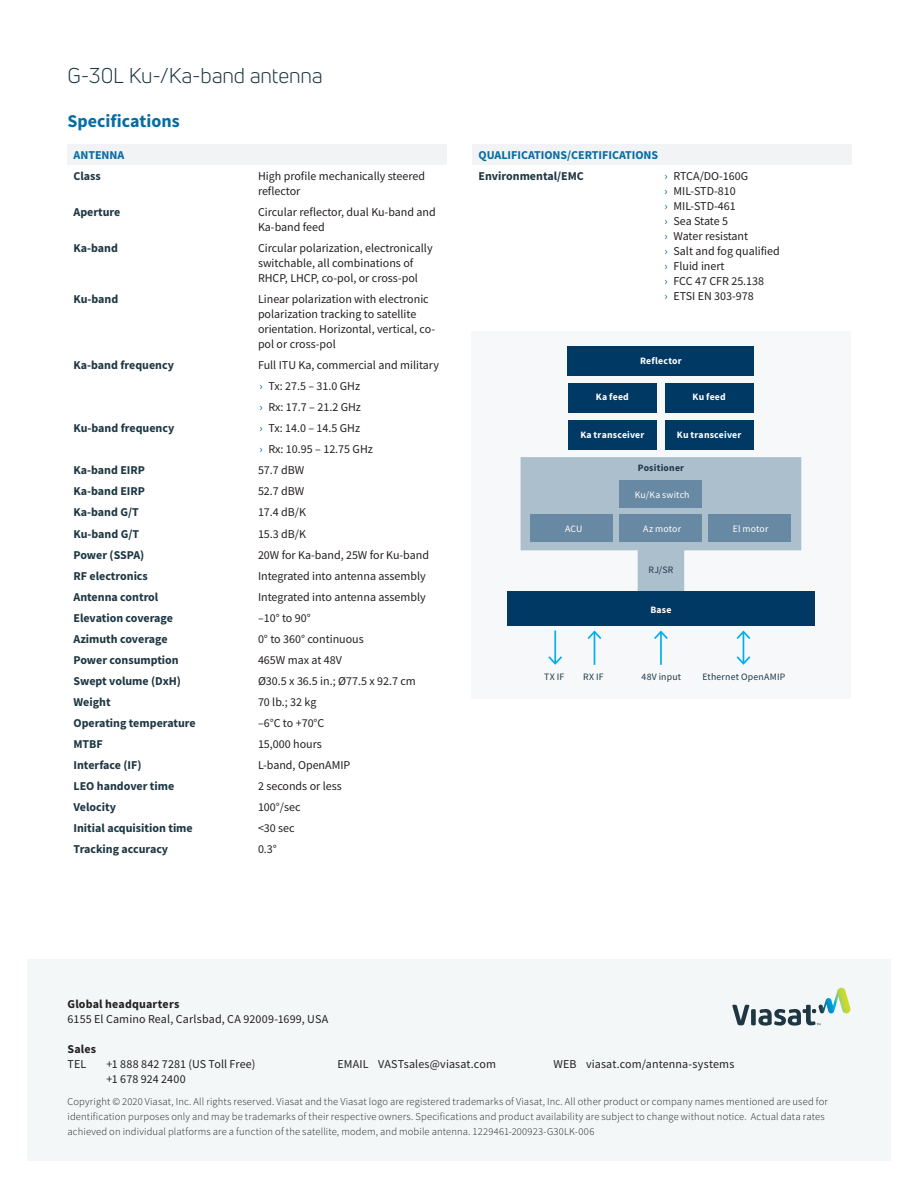
<style>
.page{position:relative;width:918px;height:1188px;background:#fff}
.page>*{position:absolute;margin:0;border:0;box-sizing:border-box;transform-origin:0 0}
.Subhead_No_Space_Aft{font:21px "Uni Neue";letter-spacing:-.005em;color:#1e3743}
.Body_Header{font:700 18px "Source Sans Pro";color:#066ca4}
.Table_Text{font:12px/15px "Source Sans Pro";color:#231f20}
.Table_Text_Bold{font:700 12px "Source Sans Pro";color:#1e3743}
.Contact_body{font:12px "Source Sans Pro";letter-spacing:.01em;color:#231f20}
.Table_Header_Text{font:700 12px "Source Sans Pro";color:#066ca4}
.Contact_body-2{font:700 12px "Source Sans Pro";letter-spacing:.015em;color:#231f20}
.Legal_copy{font:300 10.5px/15px "Source Sans Pro";letter-spacing:.015em;color:#231f20}
.t1{font:700 9.75px "Source Sans Pro";letter-spacing:.02em;color:#fff}
.t2{font:9.75px "Source Sans Pro";letter-spacing:.02em;color:#1e3844}
.t3{font:9.75px "Source Sans Pro";letter-spacing:.015em;color:#fff}
.t4{font:700 9.75px "Source Sans Pro";letter-spacing:.02em;color:#1e3844}
.s1{color:#066ca4}
</style>
<div class="page">
<div style="left:27px;top:960px;width:864px;height:201px;background:#f3f7f8"></div>
<svg style="left:732px;top:988px;width:118px;height:38px"></svg>
<div style="left:68px;top:144px;width:379px;height:21px;background:#f2f3f4"></div>
<div style="left:472px;top:144px;width:380px;height:21px;background:#f2f3f4"></div>
<div style="left:471px;top:331px;width:379px;height:368px;background:#f6f8fa"></div>
<svg style="left:521px;top:457px;width:280px;height:134px"></svg>
<div style="left:568px;top:346px;width:186px;height:30px;background:#003964"></div>
<div style="left:507px;top:591px;width:308px;height:35px;background:#003964"></div>
<div style="left:531px;top:514px;width:82px;height:28px;background:#6789a3"></div>
<div style="left:620px;top:514px;width:82px;height:28px;background:#6789a3"></div>
<div style="left:709px;top:514px;width:82px;height:28px;background:#6789a3"></div>
<div style="left:620px;top:480px;width:82px;height:27px;background:#6789a3"></div>
<hr style="left:554px;top:631px;width:2px;height:32px;background:#00aeef">
<svg style="left:548px;top:656px;width:14px;height:9px"></svg>
<hr style="left:594px;top:632px;width:1px;height:33px;background:#00aeef">
<svg style="left:588px;top:631px;width:13px;height:8px"></svg>
<hr style="left:660px;top:632px;width:2px;height:33px;background:#00aeef">
<svg style="left:654px;top:631px;width:14px;height:8px"></svg>
<hr style="left:743px;top:632px;width:1px;height:31px;background:#00aeef">
<svg style="left:737px;top:656px;width:13px;height:9px"></svg>
<svg style="left:737px;top:631px;width:13px;height:8px"></svg>
<div style="left:568px;top:383px;width:89px;height:30px;background:#003964"></div>
<div style="left:665px;top:383px;width:89px;height:30px;background:#003964"></div>
<div style="left:568px;top:420px;width:89px;height:30px;background:#003964"></div>
<div style="left:665px;top:420px;width:89px;height:30px;background:#003964"></div>
<p class="Subhead_No_Space_Aft" style="left:68px;top:63px;width:257px">G-30L Ku-/Ka-band antenna</p>
<p class="Body_Header" style="left:68px;top:109px;width:114px">Specifications</p>
<p class="Table_Header_Text" style="left:74px;top:147px;width:52px">ANTENNA</p>
<p class="Table_Text_Bold" style="left:74px;top:168px;width:29px">Class</p>
<p class="Table_Text" style="left:258px;top:168px;width:169px">High profile mechanically steered reflector</p>
<p class="Table_Text_Bold" style="left:74px;top:204px;width:49px">Aperture</p>
<p class="Table_Text" style="left:258px;top:204px;width:179px">Circular reflector, dual Ku-band and<br>Ka-band feed</p>
<p class="Table_Text_Bold" style="left:74px;top:240px;width:46px">Ka-band</p>
<p class="Table_Text" style="left:258px;top:240px;width:176px">Circular polarization, electronically switchable, all combinations of<br>RHCP, LHCP, co-pol, or cross-pol</p>
<p class="Table_Text_Bold" style="left:74px;top:291px;width:46px">Ku-band</p>
<p class="Table_Text" style="left:258px;top:291px;width:179px">Linear polarization with electronic polarization tracking to satellite orientation. Horizontal, vertical, co&shy;pol or cross-pol</p>
<p class="Table_Text_Bold" style="left:74px;top:357px;width:102px">Ka-band frequency</p>
<p class="Table_Text" style="left:258px;top:357px;width:182px">Full ITU Ka, commercial and military</p>
<p class="Table_Text" style="left:260px;top:378px;width:102px"><span class="s1">›</span> Tx: 27.5 – 31.0 GHz</p>
<p class="Table_Text" style="left:260px;top:399px;width:103px"><span class="s1">›</span> Rx: 17.7 – 21.2 GHz</p>
<p class="Table_Text_Bold" style="left:74px;top:420px;width:102px">Ku-band frequency</p>
<p class="Table_Text" style="left:260px;top:420px;width:102px"><span class="s1">›</span> Tx: 14.0 – 14.5 GHz</p>
<p class="Table_Text" style="left:260px;top:441px;width:115px"><span class="s1">›</span> Rx: 10.95 – 12.75 GHz</p>
<p class="Table_Text_Bold" style="left:74px;top:462px;width:73px">Ka-band EIRP</p>
<p class="Table_Text" style="left:258px;top:462px;width:48px">57.7 dBW</p>
<p class="Table_Text_Bold" style="left:74px;top:483px;width:73px">Ka-band EIRP</p>
<p class="Table_Text" style="left:258px;top:483px;width:48px">52.7 dBW</p>
<p class="Table_Text_Bold" style="left:74px;top:504px;width:67px">Ka-band G/T</p>
<p class="Table_Text" style="left:258px;top:505px;width:50px">17.4 dB/K</p>
<p class="Table_Text_Bold" style="left:74px;top:526px;width:67px">Ku-band G/T</p>
<p class="Table_Text" style="left:258px;top:526px;width:50px">15.3 dB/K</p>
<p class="Table_Text_Bold" style="left:74px;top:547px;width:72px">Power (SSPA)</p>
<p class="Table_Text" style="left:258px;top:548px;width:173px">20W for Ka-band, 25W for Ku-band</p>
<p class="Table_Text_Bold" style="left:74px;top:568px;width:76px">RF electronics</p>
<p class="Table_Text" style="left:258px;top:569px;width:169px">Integrated into antenna assembly</p>
<p class="Table_Text_Bold" style="left:74px;top:589px;width:86px">Antenna control</p>
<p class="Table_Text" style="left:258px;top:590px;width:169px">Integrated into antenna assembly</p>
<p class="Table_Text_Bold" style="left:74px;top:610px;width:101px">Elevation coverage</p>
<p class="Table_Text" style="left:258px;top:611px;width:54px">–10° to 90°</p>
<p class="Table_Text_Bold" style="left:74px;top:631px;width:96px">Azimuth coverage</p>
<p class="Table_Text" style="left:258px;top:632px;width:107px">0° to 360° continuous</p>
<p class="Table_Text_Bold" style="left:74px;top:652px;width:107px">Power consumption</p>
<p class="Table_Text" style="left:258px;top:653px;width:85px">465W max at 48V</p>
<p class="Table_Text_Bold" style="left:74px;top:673px;width:109px">Swept volume (DxH)</p>
<p class="Table_Text" style="left:258px;top:674px;width:159px">Ø30.5 x 36.5 in.; Ø77.5 x 92.7 cm</p>
<p class="Table_Text_Bold" style="left:74px;top:694px;width:39px">Weight</p>
<p class="Table_Text" style="left:258px;top:695px;width:60px">70 lb.; 32 kg</p>
<p class="Table_Text_Bold" style="left:74px;top:715px;width:124px">Operating temperature</p>
<p class="Table_Text" style="left:258px;top:716px;width:68px">–6°C to +70°C</p>
<p class="Table_Text_Bold" style="left:74px;top:736px;width:31px">MTBF</p>
<p class="Table_Text" style="left:258px;top:737px;width:65px">15,000 hours</p>
<p class="Table_Text_Bold" style="left:74px;top:757px;width:70px">Interface (IF)</p>
<p class="Table_Text" style="left:258px;top:758px;width:94px">L-band, OpenAMIP</p>
<p class="Table_Text_Bold" style="left:74px;top:778px;width:102px">LEO handover time</p>
<p class="Table_Text" style="left:258px;top:779px;width:85px">2 seconds or less</p>
<p class="Table_Text_Bold" style="left:74px;top:799px;width:44px">Velocity</p>
<p class="Table_Text" style="left:258px;top:800px;width:44px">100°/sec</p>
<p class="Table_Text_Bold" style="left:74px;top:820px;width:121px">Initial acquisition time</p>
<p class="Table_Text" style="left:258px;top:821px;width:38px">&lt;30 sec</p>
<p class="Table_Text_Bold" style="left:74px;top:841px;width:96px">Tracking accuracy</p>
<p class="Table_Text" style="left:258px;top:842px;width:20px">0.3°</p>
<p class="Table_Header_Text" style="left:478px;top:147px;width:181px">QUALIFICATIONS/CERTIFICATIONS</p>
<p class="Table_Text_Bold" style="left:478px;top:168px;width:107px">Environmental/EMC</p>
<p class="Table_Text" style="left:664px;top:168px;width:85px"><span class="s1">›</span> RTCA/DO-160G</p>
<p class="Table_Text" style="left:664px;top:183px;width:73px"><span class="s1">›</span> MIL-STD-810</p>
<p class="Table_Text" style="left:664px;top:198px;width:73px"><span class="s1">›</span> MIL-STD-461</p>
<p class="Table_Text" style="left:664px;top:213px;width:65px"><span class="s1">›</span> Sea State 5</p>
<p class="Table_Text" style="left:664px;top:228px;width:85px"><span class="s1">›</span> Water resistant</p>
<p class="Table_Text" style="left:664px;top:243px;width:117px"><span class="s1">›</span> Salt and fog qualified</p>
<p class="Table_Text" style="left:664px;top:258px;width:62px"><span class="s1">›</span> Fluid inert</p>
<p class="Table_Text" style="left:664px;top:273px;width:101px"><span class="s1">›</span> FCC 47 CFR 25.138</p>
<p class="Table_Text" style="left:664px;top:288px;width:91px"><span class="s1">›</span> ETSI EN 303-978</p>
<p class="t1" style="left:640px;top:354px;width:43px">Reflector</p>
<p class="t1" style="left:596px;top:391px;width:34px">Ka feed</p>
<p class="t1" style="left:580px;top:428px;width:66px">Ka transceiver</p>
<p class="t1" style="left:693px;top:391px;width:35px">Ku feed</p>
<p class="t1" style="left:677px;top:428px;width:66px">Ku transceiver</p>
<p class="t4" style="left:638px;top:461px;width:48px">Positioner</p>
<p class="t3" style="left:635px;top:489px;width:56px">Ku/Ka switch</p>
<p class="t3" style="left:565px;top:523px;width:19px">ACU</p>
<p class="t3" style="left:643px;top:523px;width:39px">Az motor</p>
<p class="t3" style="left:733px;top:523px;width:37px">El motor</p>
<p class="t2" style="left:649px;top:563px;width:26px">RJ/SR</p>
<p class="t1" style="left:650px;top:603px;width:23px">Base</p>
<p class="t2" style="left:544px;top:670px;width:22px">TX IF</p>
<p class="t2" style="left:583px;top:670px;width:22px">RX IF</p>
<p class="t2" style="left:642px;top:670px;width:41px">48V input</p>
<p class="t2" style="left:702px;top:670px;width:84px">Ethernet OpenAMIP</p>
<p class="Contact_body-2" style="left:68px;top:996px;width:113px">Global headquarters</p>
<p class="Contact_body" style="left:68px;top:1012px;width:262px">6155 El Camino Real, Carlsbad, CA 92009-1699, USA</p>
<p class="Contact_body-2" style="left:68px;top:1041px;width:30px">Sales</p>
<p class="Contact_body" style="left:68px;top:1057px;width:20px">TEL</p>
<p class="Contact_body" style="left:106px;top:1057px;width:150px">+1 888 842 7281 (US Toll Free)</p>
<p class="Contact_body" style="left:338px;top:1057px;width:160px">EMAIL VASTsales@viasat.com</p>
<p class="Contact_body" style="left:554px;top:1057px;width:182px">WEB viasat.com/antenna-systems</p>
<p class="Contact_body" style="left:106px;top:1072px;width:81px">+1 678 924 2400</p>
<p class="Legal_copy" style="left:68px;top:1094px;width:762px">Copyright © 2020 Viasat, Inc. All rights reserved. Viasat and the Viasat logo are registered trademarks of Viasat, Inc. All other product or company names mentioned are used for identification purposes only and may be trademarks of their respective owners. Specifications and product availability are subject to change without notice. Actual data rates achieved on individual platforms are a function of the satellite, modem, and mobile antenna. 1229461-200923-G30LK-006</p>
</div>
